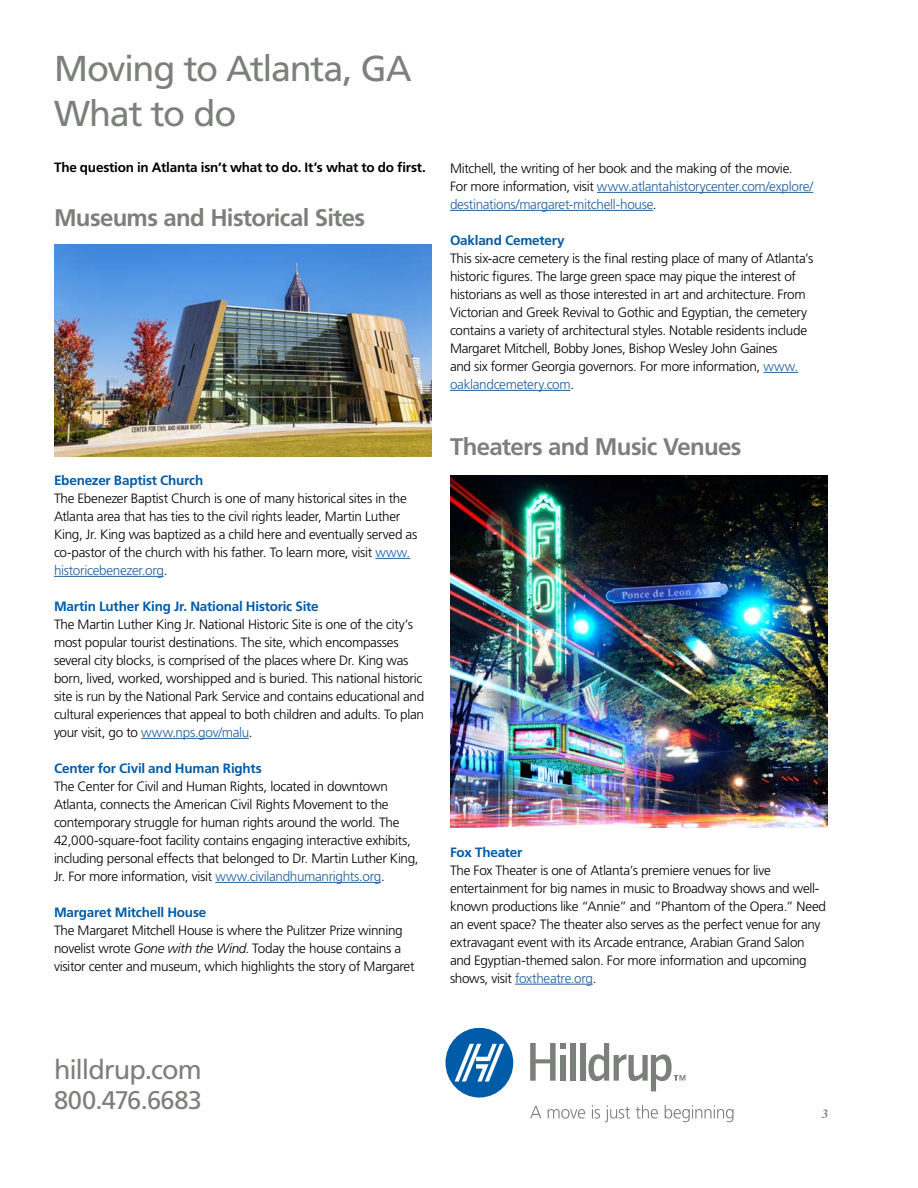
<style>
.page{position:relative;width:918px;height:1188px;background:#fff}
.page>*{position:absolute;margin:0;border:0;box-sizing:border-box;transform-origin:0 0}
.t1{font:36px/45px "Frutiger LT Std";letter-spacing:-.035em;color:#7c807a}
.t2{font:27px "Frutiger LT Std";letter-spacing:-.035em;color:#7c807a}
.t3{font:25.5px "Frutiger LT Std";letter-spacing:-.025em;color:#7c807a}
.t4{font:700 24px "Frutiger LT Std";letter-spacing:-.03em;color:#7c807a}
.t5{font:300 13.5px/18px "Frutiger LT Std";letter-spacing:-.025em;color:#000101}
.t6{font:300 13.5px/18px "Frutiger LT Std";letter-spacing:-.025em;color:#000}
.t7{font:700 13.5px "Frutiger LT Std";letter-spacing:-.015em;color:#005ba8}
.t8{font:700 13.5px "Frutiger LT Std";letter-spacing:-.015em;color:#000101}
.t9{font:italic 600 13.5px "Minion Pro";color:#7c807a}
.s1{color:#215e9e}
.s2{font-style:italic}
.s3{color:#000101}
</style>
<div class="page">
<div style="left:570px;top:1043px;width:6px;height:38px;background:#7c807a"></div>
<div style="left:580px;top:1043px;width:5px;height:38px;background:#7c807a"></div>
<svg style="left:530px;top:1043px;width:36px;height:38px"></svg>
<div style="left:445px;top:1028px;width:68px;height:70px;background:#005ba8;border-radius:50%"></div>
<svg style="left:455px;top:1044px;width:49px;height:38px"></svg>
<svg style="left:588px;top:1043px;width:97px;height:48px"></svg>
<svg style="left:530px;top:1106px;width:11px;height:12px"></svg>
<svg style="left:548px;top:1109px;width:37px;height:10px"></svg>
<svg style="left:592px;top:1105px;width:38px;height:17px"></svg>
<svg style="left:636px;top:1105px;width:22px;height:14px"></svg>
<svg style="left:665px;top:1105px;width:68px;height:17px"></svg>
<hr style="left:597px;top:192px;width:216px;height:1px;background:#215e9e">
<hr style="left:450px;top:210px;width:203px;height:1px;background:#215e9e">
<hr style="left:763px;top:372px;width:35px;height:1px;background:#215e9e">
<hr style="left:450px;top:390px;width:120px;height:1px;background:#215e9e">
<hr style="left:375px;top:558px;width:35px;height:1px;background:#215e9e">
<hr style="left:54px;top:576px;width:110px;height:1px;background:#215e9e">
<hr style="left:141px;top:738px;width:108px;height:1px;background:#215e9e">
<hr style="left:215px;top:882px;width:166px;height:1px;background:#215e9e">
<hr style="left:515px;top:984px;width:78px;height:1px;background:#215e9e">
<img style="left:54px;top:245px;width:378px;height:212px">
<img style="left:450px;top:475px;width:378px;height:353px">
<h1 class="t1" style="left:54px;top:46px;width:359px">Moving to Atlanta, GA<br>What to do</h1>
<p class="t8" style="left:54px;top:160px;width:373px">The question in Atlanta isn’t what to do. It’s what to do first.</p>
<h3 class="t4" style="left:54px;top:204px;width:313px">Museums and Historical Sites</h3>
<p class="t7" style="left:54px;top:472px;width:151px">Ebenezer Baptist Church</p>
<p class="t5" style="left:54px;top:490px;width:365px">The Ebenezer Baptist Church is one of many historical sites in the Atlanta area that has ties to the civil rights leader, Martin Luther King, Jr. King was baptized as a child here and eventually served as co-pastor of the church with his father. To learn more, visit <span class="s1">www. historicebenezer.org</span>.</p>
<p class="t7" style="left:54px;top:598px;width:266px">Martin Luther King Jr. National Historic Site</p>
<p class="t5" style="left:54px;top:616px;width:372px">The Martin Luther King Jr. National Historic Site is one of the city’s most popular tourist destinations. The site, which encompasses several city blocks, is comprised of the places where Dr. King was born, lived, worked, worshipped and is buried. This national historic site is run by the National Park Service and contains educational and cultural experiences that appeal to both children and adults. To plan your visit, go to <span class="s1">www.nps.gov/malu</span>.</p>
<p class="t7" style="left:54px;top:760px;width:209px">Center for Civil and Human Rights</p>
<p class="t5" style="left:54px;top:777px;width:366px">The Center for Civil and Human Rights, located in downtown Atlanta, connects the American Civil Rights Movement to the contemporary struggle for human rights around the world. The 42,000-square-foot facility contains engaging interactive exhibits, including personal effects that belonged to Dr. Martin Luther King, Jr. For more information, visit <span class="s1">www.civilandhumanrights.org</span>.</p>
<p class="t7" style="left:54px;top:904px;width:154px">Margaret Mitchell House</p>
<p class="t5" style="left:54px;top:921px;width:362px">The Margaret Mitchell House is where the Pulitzer Prize winning novelist wrote <span class="s2">Gone with the Wind</span>. Today the house contains a visitor center and museum, which highlights the story of Margaret</p>
<p class="t5" style="left:450px;top:160px;width:365px">Mitchell, the writing of her book and the making of the movie.<br>For more information, visit <span class="s1">www.atlantahistorycenter.com/explore/ destinations/margaret-mitchell-house</span>.</p>
<p class="t7" style="left:450px;top:232px;width:116px">Oakland Cemetery</p>
<p class="t5" style="left:450px;top:250px;width:365px">This six-acre cemetery is the final resting place of many of Atlanta’s historic figures. The large green space may pique the interest of historians as well as those interested in art and architecture. From Victorian and Greek Revival to Gothic and Egyptian, the cemetery contains a variety of architectural styles. Notable residents include Margaret Mitchell, Bobby Jones, Bishop Wesley John Gaines<br>and six former Georgia governors. For more information, <span class="s1">www. oaklandcemetery.com</span>.</p>
<h3 class="t4" style="left:450px;top:433px;width:293px">Theaters and Music Venues</h3>
<p class="t7" style="left:450px;top:844px;width:74px">Fox Theater</p>
<p class="t6" style="left:450px;top:861px;width:378px">The Fox Theater is one of Atlanta’s premiere venues for live entertainment for big names in music to Broadway shows and well&shy;known productions like “Annie” and “Phantom of the Opera.” Need an event space? The theater also serves as the perfect venue for any extravagant event with its Arcade entrance, Arabian Grand Salon and Egyptian-themed salon. For more information and upcoming shows, visit <span class="s1">foxtheatre.org</span><span class="s3">.</span></p>
<h2 class="t2" style="left:54px;top:1053px;width:149px">hilldrup.com</h2>
<h3 class="t3" style="left:54px;top:1085px;width:150px">800.476.6683</h3>
<p class="t9" style="left:821px;top:1104px;width:8px">3</p>
</div>
